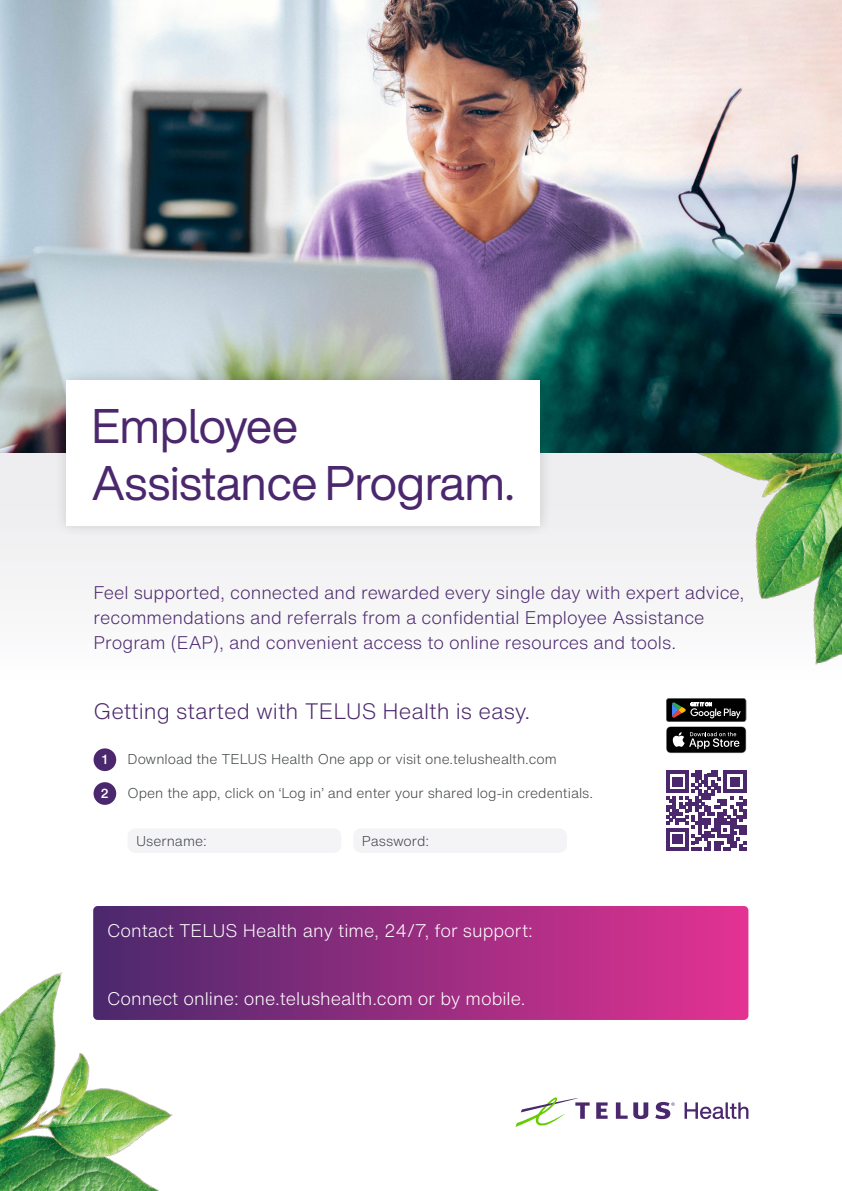
<style>
.page{position:relative;width:842px;height:1191px;background:#fff}
.page>*{position:absolute;margin:0;border:0;box-sizing:border-box;transform-origin:0 0}
.t1{font:47.8px/57.3px "Helvetica Now Display";color:#4b286d}
.t2{font:300 22px "Helvetica Now Text";color:#4b286d}
.t3{font:300 18px/25.2px "Helvetica Now Text";color:#4b286d}
.t4{font:300 18px "Helvetica Now Text";color:#fff}
.t5{font:300 14px "Helvetica Now Text";color:#414547}
.t6{font:500 13px "Helvetica Now Text";color:#fff}
</style>
<div class="page">
<div style="left:0;top:452px;width:842px;height:644px;background:linear-gradient(to right,#fafafa,#fffeff)"></div>
<img style="left:621px;top:452px;width:221px;height:318px">
<img style="left:0;top:0;width:842px;height:452px">
<div style="left:54px;top:367px;width:499px;height:171px;background:#000;opacity:.15"></div>
<div style="left:67px;top:380px;width:473px;height:145px;background:#fff"></div>
<svg style="left:596px;top:1102px;width:12px;height:16px"></svg>
<svg style="left:616px;top:1102px;width:32px;height:17px"></svg>
<svg style="left:515px;top:1097px;width:75px;height:30px"></svg>
<svg style="left:655px;top:1102px;width:20px;height:17px"></svg>
<svg style="left:684px;top:1102px;width:64px;height:17px"></svg>
<div style="left:94px;top:748px;width:22px;height:23px;background:#4b286d;border-radius:50%"></div>
<div style="left:94px;top:782px;width:22px;height:23px;background:#4b286d;border-radius:50%"></div>
<img style="left:0;top:886px;width:304px;height:305px">
<svg style="left:93px;top:906px;width:655px;height:114px;background:#972d7f"></svg>
<div style="left:128px;top:828px;width:213px;height:25px;background:#f4f4f7;border-radius:8px"></div>
<div style="left:353px;top:828px;width:214px;height:25px;background:#f4f4f7;border-radius:8px"></div>
<svg style="left:666px;top:698px;width:80px;height:55px;background:#414140"></svg>
<svg style="left:664px;top:768px;width:84px;height:85px"></svg>
<svg style="left:666px;top:770px;width:80px;height:80px"></svg>
<h1 class="t1" style="left:92px;top:397px;width:424px">Employee<br>Assistance Program.</h1>
<p class="t3" style="left:94px;top:580px;width:652px">Feel supported, connected and rewarded every single day with expert advice, recommendations and referrals from a confidential Employee Assistance<br>Program (EAP), and convenient access to online resources and tools.</p>
<p class="t2" style="left:94px;top:696px;width:438px">Getting started with TELUS Health is easy.</p>
<p class="t6" style="left:102px;top:751px;width:7px">1</p>
<p class="t5" style="left:128px;top:749px;width:431px">Download the TELUS Health One app or visit one.telushealth.com</p>
<p class="t6" style="left:101px;top:784px;width:10px">2</p>
<p class="t5" style="left:128px;top:783px;width:467px">Open the app, click on ‘Log in’ and enter your shared log-in credentials.</p>
<p class="t5" style="left:136px;top:831px;width:72px">Username:</p>
<p class="t5" style="left:362px;top:831px;width:69px">Password:</p>
<p class="t4" style="left:107px;top:918px;width:427px">Contact TELUS Health any time, 24/7, for support:</p>
<p class="t4" style="left:107px;top:986px;width:420px">Connect online: one.telushealth.com or by mobile.</p>
</div>
